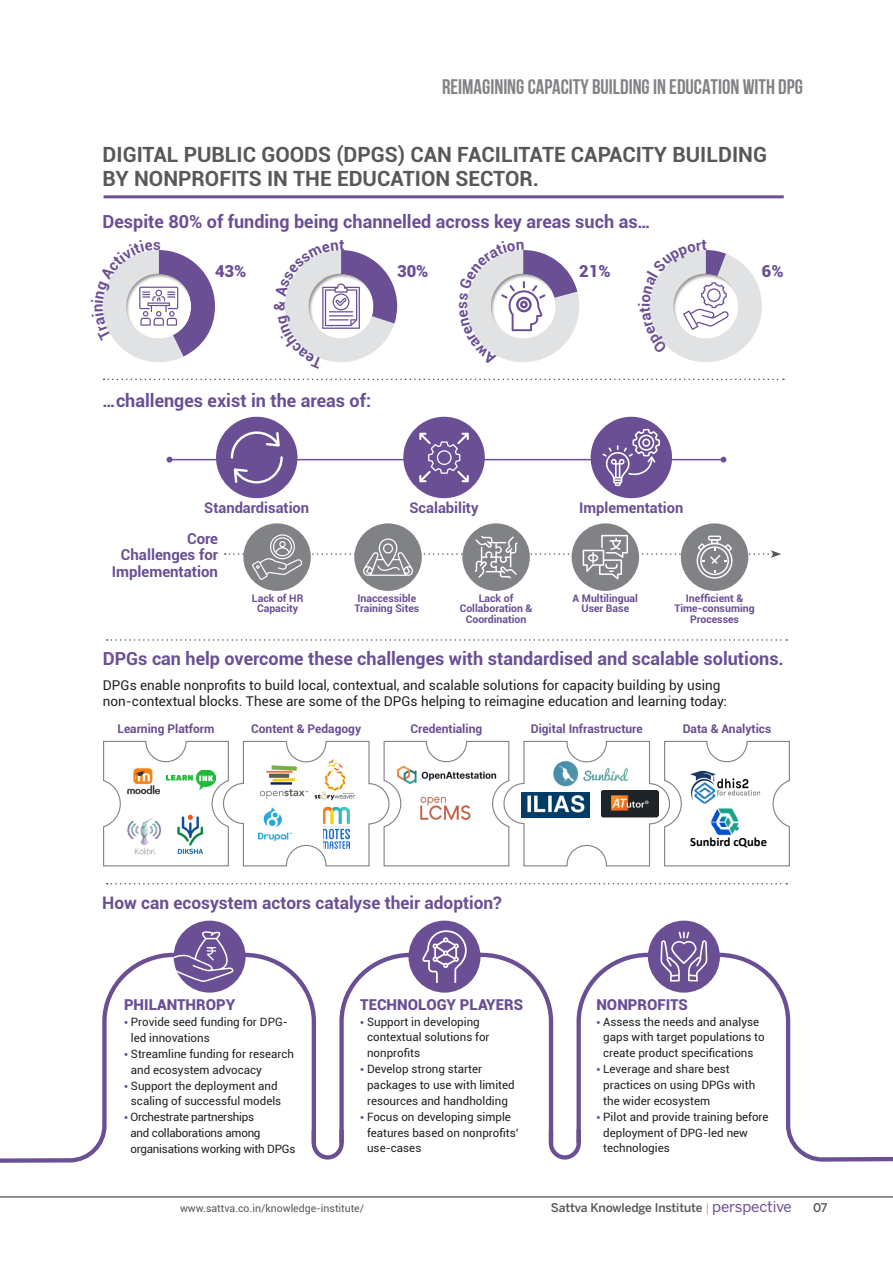
<style>
.page{position:relative;width:893px;height:1263px;background:#fff}
.page>*{position:absolute;margin:0;border:0;box-sizing:border-box;transform-origin:0 0}
.Crosshead{font:700 21px/24px "Roboto";color:#57585a}
.t1{font:21px "Bebas Neue Cyrillic";color:#808285}
.Crosshead-2{font:700 18px "Roboto";color:#6a4f94}
.Crosshead-3{font:700 17.25px "Roboto";color:#6a4f94}
.Body_Text{font:900 16.5px "Roboto";color:#6a4f94}
.Body_Text-2{font:900 15px "Roboto";color:#6a4f94}
.Body_Text-3{font:700 15px/16.5px "Roboto";color:#6a4f94;text-align:right}
.Body_Text-4{font:700 14.7px "Roboto";color:#6a4f94}
.Body_Text-5{font:13.5px/16.5px "Roboto";color:#231f20}
.t2{font:700 12.6px "Calibri";color:#000}
.Body_Text-6{font:700 12px "Roboto";color:#6a4f94}
.t3{font:500 12px "Benton Sans";letter-spacing:-.01em;color:#57585a}
.Body_Text-7{font:11.55px/15.9px "Roboto";color:#231f20}
.Body_Text-8{font:11.55px/15.9px "Roboto";letter-spacing:-.02em;color:#231f20}
.Body_Text-9{font:700 10.5px/10.5px "Roboto";color:#6a4f94;text-align:center}
.t4{font:10.5px "Roboto";color:#57585a}
.s1{font-family:"Graphik";font-weight:500;color:#6a4f94}
.s2{font-weight:300;color:#808285}
.s3{font-weight:400;font-size:15px;color:#6b4f94}
</style>
<div class="page">
<hr style="left:0;top:1197px;width:893px;height:1px;background:#231f20">
<svg style="left:107px;top:639px;width:680px;height:2px"></svg>
<svg style="left:107px;top:883px;width:680px;height:1px"></svg>
<div style="left:243px;top:523px;width:68px;height:68px;background:#808285;border-radius:50%"></div>
<div style="left:354px;top:523px;width:68px;height:68px;background:#808285;border-radius:50%"></div>
<div style="left:462px;top:523px;width:68px;height:68px;background:#808285;border-radius:50%"></div>
<div style="left:572px;top:523px;width:67px;height:68px;background:#808285;border-radius:50%"></div>
<div style="left:681px;top:523px;width:67px;height:68px;background:#808285;border-radius:50%"></div>
<svg style="left:225px;top:534px;width:556px;height:46px"></svg>
<hr style="left:169px;top:459px;width:554px;height:1px;background:#6a4f94">
<svg style="left:167px;top:457px;width:5px;height:6px"></svg>
<svg style="left:720px;top:457px;width:6px;height:6px"></svg>
<div style="left:216px;top:417px;width:81px;height:81px;background:#6a4f94;border-radius:50%"></div>
<svg style="left:231px;top:431px;width:52px;height:52px"></svg>
<div style="left:403px;top:417px;width:82px;height:81px;background:#6a4f94;border-radius:50%"></div>
<svg style="left:419px;top:433px;width:50px;height:49px"></svg>
<div style="left:591px;top:417px;width:81px;height:81px;background:#6a4f94;border-radius:50%"></div>
<svg style="left:603px;top:429px;width:57px;height:57px"></svg>
<svg style="left:104px;top:379px;width:680px;height:1px"></svg>
<hr style="left:104px;top:195px;width:680px;height:3px;background:#6a4f94">
<svg style="left:0;top:952px;width:309px;height:211px"></svg>
<svg style="left:583px;top:950px;width:310px;height:212px"></svg>
<div style="left:174px;top:921px;width:72px;height:72px;background:#6a4f94;border-radius:50%"></div>
<svg style="left:174px;top:930px;width:60px;height:52px"></svg>
<div style="left:648px;top:921px;width:72px;height:72px;background:#6a4f94;border-radius:50%"></div>
<svg style="left:660px;top:931px;width:47px;height:51px"></svg>
<div style="left:408px;top:921px;width:72px;height:72px;background:#6a4f94;border-radius:50%"></div>
<svg style="left:309px;top:930px;width:274px;height:230px"></svg>
<svg style="left:103px;top:740px;width:687px;height:127px"></svg>
<svg style="left:650px;top:250px;width:112px;height:112px"></svg>
<svg style="left:467px;top:250px;width:113px;height:112px"></svg>
<svg style="left:285px;top:250px;width:112px;height:112px"></svg>
<svg style="left:103px;top:250px;width:112px;height:112px"></svg>
<h1 class="t1" style="left:442px;top:75px;width:362px">REIMAGINING CAPACITY BUILDING IN EDUCATION WITH DPG</h1>
<p class="Crosshead" style="left:103px;top:142px;width:666px">DIGITAL PUBLIC GOODS (DPGS) CAN FACILITATE CAPACITY BUILDING<br>BY NONPROFITS IN THE EDUCATION SECTOR.</p>
<p class="Crosshead-2" style="left:103px;top:209px;width:550px">Despite 80% of funding being channelled across key areas such as…</p>
<p class="Body_Text" style="left:215px;top:259px;width:33px">43%</p>
<p class="Body_Text" style="left:397px;top:259px;width:33px">30%</p>
<p class="Body_Text" style="left:579px;top:259px;width:33px">21%</p>
<p class="Body_Text" style="left:762px;top:259px;width:23px">6%</p>
<p class="Body_Text-3" style="left:271px;top:311px;width:11px;rotate:-90deg">&amp;</p>
<p class="Body_Text-3" style="left:153px;top:236px;width:9px">s</p>
<p class="Crosshead-2" style="left:103px;top:388px;width:270px">…challenges exist in the areas of:</p>
<p class="Body_Text-4" style="left:204px;top:498px;width:106px">Standardisation</p>
<p class="Body_Text-4" style="left:409px;top:498px;width:71px">Scalability</p>
<p class="Body_Text-4" style="left:579px;top:498px;width:106px">Implementation</p>
<p class="Body_Text-3" style="left:112px;top:530px;width:108px">Core<br>Challenges for<br>Implementation</p>
<p class="Body_Text-9" style="left:252px;top:592px;width:53px">Lack of HR<br>Capacity</p>
<p class="Body_Text-9" style="left:354px;top:592px;width:66px;text-align:left">Inaccessible<br>Training Sites</p>
<p class="Body_Text-9" style="left:460px;top:592px;width:74px">Lack of<br>Collaboration &amp;<br>Coordination</p>
<p class="Body_Text-9" style="left:573px;top:592px;width:67px">A Multilingual<br>User Base</p>
<p class="Body_Text-9" style="left:674px;top:592px;width:82px">Inefficient &amp;<br>Time-consuming<br>Processes</p>
<p class="Crosshead-2" style="left:103px;top:646px;width:682px">DPGs can help overcome these challenges with standardised and scalable solutions.</p>
<p class="Body_Text-5" style="left:103px;top:676px;width:625px">DPGs enable nonprofits to build local, contextual, and scalable solutions for capacity building by using non-contextual blocks. These are some of the DPGs helping to reimagine education and learning today:</p>
<p class="Body_Text-6" style="left:117px;top:720px;width:99px">Learning Platform</p>
<p class="Body_Text-6" style="left:251px;top:720px;width:111px">Content &amp; Pedagogy</p>
<p class="Body_Text-6" style="left:411px;top:720px;width:73px">Credentialing</p>
<p class="Body_Text-6" style="left:531px;top:720px;width:113px">Digital Infrastructure</p>
<p class="Crosshead-3" style="left:102px;top:890px;width:401px">How can ecosystem actors catalyse their adoption?</p>
<p class="Body_Text-6" style="left:683px;top:720px;width:90px">Data &amp; Analytics</p>
<p class="t2" style="left:690px;top:833px;width:78px">Sunbird cQube</p>
<p class="Body_Text-2" style="left:124px;top:994px;width:113px">PHILANTHROPY</p>
<p class="Body_Text-7" style="left:131px;top:1014px;width:159px;text-indent:-7px"><span class="s1">•</span> Provide seed funding for DPG&shy;led innovations</p>
<p class="Body_Text-7" style="left:131px;top:1045px;width:164px;text-indent:-7px"><span class="s1">•</span> Streamline funding for research and ecosystem advocacy</p>
<p class="Body_Text-7" style="left:124px;top:1077px;width:159px;text-align:center"><span class="s1">•</span> Support the deployment and scaling of successful models</p>
<p class="Body_Text-8" style="left:130px;top:1109px;width:167px;text-indent:-6px"><span class="s1">•</span> Orchestrate partnerships<br>and collaborations among organisations working with DPGs</p>
<p class="Body_Text-2" style="left:360px;top:994px;width:164px">TECHNOLOGY PLAYERS</p>
<p class="Body_Text-7" style="left:367px;top:1013px;width:124px;text-indent:-7px"><span class="s1">•</span> Support in developing contextual solutions for nonprofits</p>
<p class="Body_Text-7" style="left:367px;top:1061px;width:149px;text-indent:-7px"><span class="s1">•</span> Develop strong starter packages to use with limited resources and handholding</p>
<p class="Body_Text-7" style="left:367px;top:1108px;width:153px;text-indent:-7px"><span class="s1">•</span> Focus on developing simple features based on nonprofits’ use-cases</p>
<p class="t4" style="left:180px;top:1201px;width:186px">www.sattva.co.in/knowledge-institute/</p>
<p class="Body_Text-2" style="left:596px;top:994px;width:93px">NONPROFITS</p>
<p class="Body_Text-7" style="left:596px;top:1013px;width:170px;text-align:center"><span class="s1">•</span> Assess the needs and analyse gaps with target populations to create product specifications</p>
<p class="Body_Text-7" style="left:603px;top:1061px;width:153px;text-indent:-7px"><span class="s1">•</span> Leverage and share best practices on using DPGs with the wider ecosystem</p>
<p class="Body_Text-7" style="left:603px;top:1108px;width:167px;text-indent:-7px"><span class="s1">•</span> Pilot and provide training before deployment of DPG-led new technologies</p>
<p class="t3" style="left:551px;top:1200px;width:242px">Sattva Knowledge Institute <span class="s2">|</span> <span class="s3">perspective</span></p>
<p class="t3" style="left:813px;top:1200px;width:16px">07</p>
</div>
